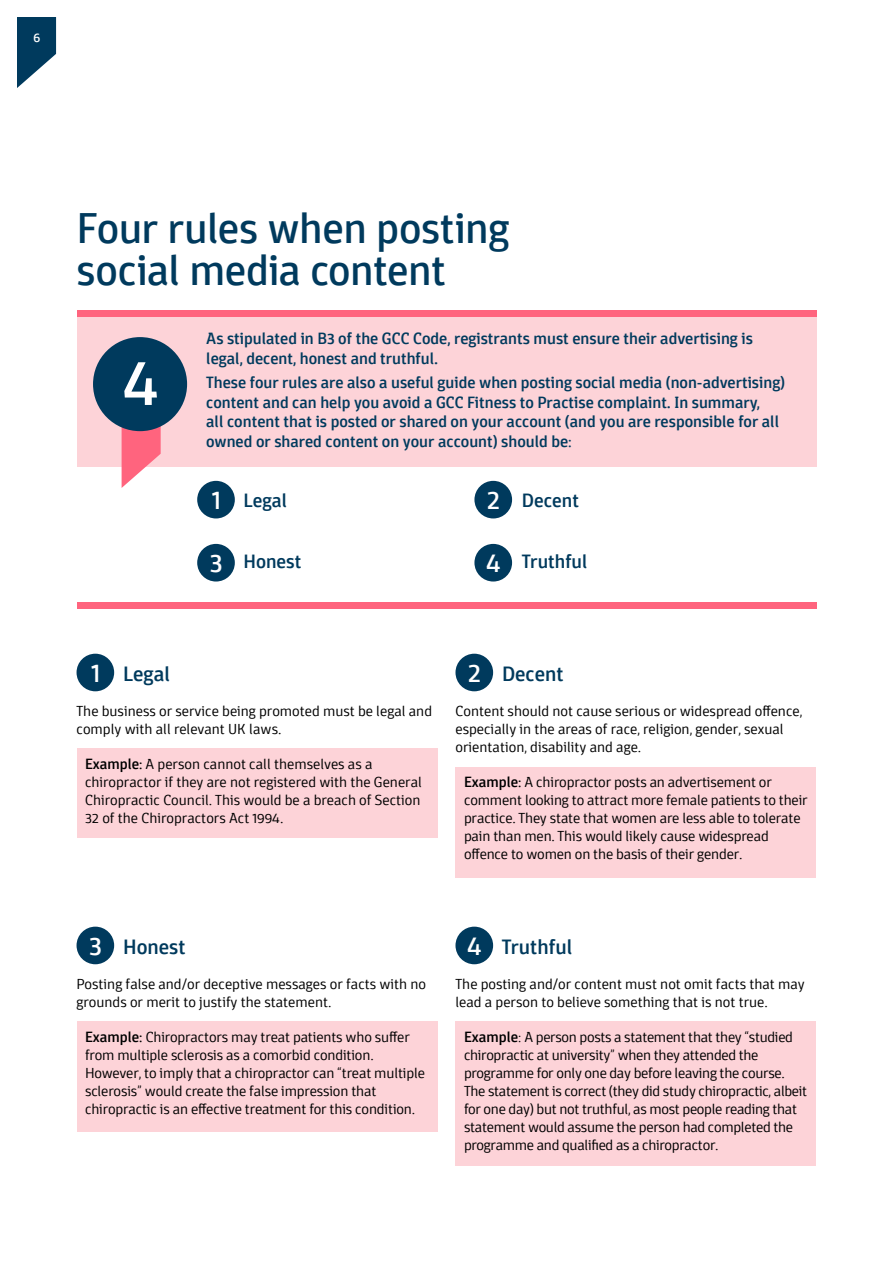
<style>
.page{position:relative;width:893px;height:1263px;background:#fff}
.page>*{position:absolute;margin:0;border:0;box-sizing:border-box;transform-origin:0 0}
.t1{font:68.85px "Domotika";color:#fff}
.t2{font:43.5px/42px "Domotika";letter-spacing:-.01em;color:#003a5d}
.t3{font:27.6px "Domotika";color:#fff}
.t4{font:500 21px "Domotika";color:#003a5d}
.t5{font:500 19.5px "Domotika";color:#003a5d}
.t6{font:500 16.5px/19.8px "Domotika";color:#003a5d}
.t7{font:300 15px/18px "Domotika";letter-spacing:-.01em;color:#000}
.t8{font:13.5px "Domotika";color:#fff}
.s1{font-weight:400;font-size:27.6px;color:#fff}
.s2{font-weight:500}
</style>
<div class="page">
<div style="left:455px;top:767px;width:361px;height:110px;background:#fdd3d8"></div>
<div style="left:77px;top:314px;width:739px;height:153px;background:#fdd3d8"></div>
<div style="left:77px;top:748px;width:360px;height:90px;background:#fdd3d8"></div>
<div style="left:77px;top:1021px;width:360px;height:110px;background:#fdd3d8"></div>
<div style="left:455px;top:1021px;width:361px;height:145px;background:#fdd3d8"></div>
<div style="left:77px;top:654px;width:37px;height:37px;background:#003a5d;border-radius:50%"></div>
<div style="left:455px;top:654px;width:38px;height:37px;background:#003a5d;border-radius:50%"></div>
<svg style="left:17px;top:17px;width:39px;height:71px"></svg>
<svg style="left:122px;top:426px;width:39px;height:62px"></svg>
<div style="left:77px;top:927px;width:37px;height:37px;background:#003a5d;border-radius:50%"></div>
<div style="left:455px;top:927px;width:38px;height:37px;background:#003a5d;border-radius:50%"></div>
<div style="left:77px;top:310px;width:739px;height:7px;background:#ff647e"></div>
<div style="left:77px;top:602px;width:739px;height:7px;background:#ff647e"></div>
<div style="left:93px;top:337px;width:94px;height:94px;background:#003a5d;border-radius:50%"></div>
<div style="left:197px;top:481px;width:38px;height:37px;background:#003a5d;border-radius:50%"></div>
<div style="left:474px;top:481px;width:38px;height:37px;background:#003a5d;border-radius:50%"></div>
<div style="left:197px;top:544px;width:38px;height:37px;background:#003a5d;border-radius:50%"></div>
<div style="left:474px;top:544px;width:38px;height:37px;background:#003a5d;border-radius:50%"></div>
<p class="t8" style="left:33px;top:29px;width:8px">6</p>
<h2 class="t2" style="left:77px;top:208px;width:434px">Four rules when posting social media content</h2>
<h1 class="t1" style="left:122px;top:340px;width:38px">4</h1>
<p class="t6" style="left:206px;top:329px;width:548px">As stipulated in B3 of the GCC Code, registrants must ensure their advertising is legal, decent, honest and truthful.</p>
<p class="t6" style="left:206px;top:373px;width:580px">These four rules are also a useful guide when posting social media (non-advertising) content and can help you avoid a GCC Fitness to Practise complaint. In summary,<br>all content that is posted or shared on your account (and you are responsible for all owned or shared content on your account) should be:</p>
<h3 class="t3" style="left:212px;top:483px;width:10px">1</h3>
<h3 class="t3" style="left:487px;top:483px;width:15px">2</h3>
<h3 class="t5" style="left:243px;top:488px;width:45px">Legal</h3>
<h3 class="t5" style="left:522px;top:488px;width:59px">Decent</h3>
<h3 class="t3" style="left:210px;top:546px;width:14px">3</h3>
<h3 class="t3" style="left:486px;top:546px;width:16px">4</h3>
<h3 class="t5" style="left:243px;top:550px;width:59px">Honest</h3>
<h3 class="t5" style="left:522px;top:550px;width:67px">Truthful</h3>
<h3 class="t4" style="left:91px;top:661px;width:80px"><span class="s1">1</span> Legal</h3>
<p class="t7" style="left:77px;top:702px;width:357px">The business or service being promoted must be legal and comply with all relevant UK laws.</p>
<p class="t7" style="left:85px;top:755px;width:338px"><span class="s2">Example:</span> A person cannot call themselves as a chiropractor if they are not registered with the General Chiropractic Council. This would be a breach of Section 32 of the Chiropractors Act 1994.</p>
<h3 class="t4" style="left:468px;top:661px;width:97px"><span class="s1">2</span> Decent</h3>
<p class="t7" style="left:455px;top:702px;width:348px">Content should not cause serious or widespread offence, especially in the areas of race, religion, gender, sexual orientation, disability and age.</p>
<p class="t7" style="left:464px;top:773px;width:345px"><span class="s2">Example:</span> A chiropractor posts an advertisement or comment looking to attract more female patients to their practice. They state that women are less able to tolerate pain than men. This would likely cause widespread offence to women on the basis of their gender.</p>
<h3 class="t4" style="left:89px;top:934px;width:98px"><span class="s1">3</span> Honest</h3>
<p class="t7" style="left:77px;top:975px;width:351px">Posting false and/or deceptive messages or facts with no grounds or merit to justify the statement.</p>
<p class="t7" style="left:85px;top:1028px;width:341px"><span class="s2">Example:</span> Chiropractors may treat patients who suffer from multiple sclerosis as a comorbid condition.<br>However, to imply that a chiropractor can “treat multiple sclerosis” would create the false impression that chiropractic is an effective treatment for this condition.</p>
<h3 class="t4" style="left:467px;top:934px;width:107px"><span class="s1">4</span> Truthful</h3>
<p class="t7" style="left:455px;top:975px;width:351px">The posting and/or content must not omit facts that may lead a person to believe something that is not true.</p>
<p class="t7" style="left:464px;top:1028px;width:345px"><span class="s2">Example</span>: A person posts a statement that they “studied chiropractic at university” when they attended the programme for only one day before leaving the course.<br>The statement is correct (they did study chiropractic, albeit for one day) but not truthful, as most people reading that statement would assume the person had completed the programme and qualified as a chiropractor.</p>
</div>
